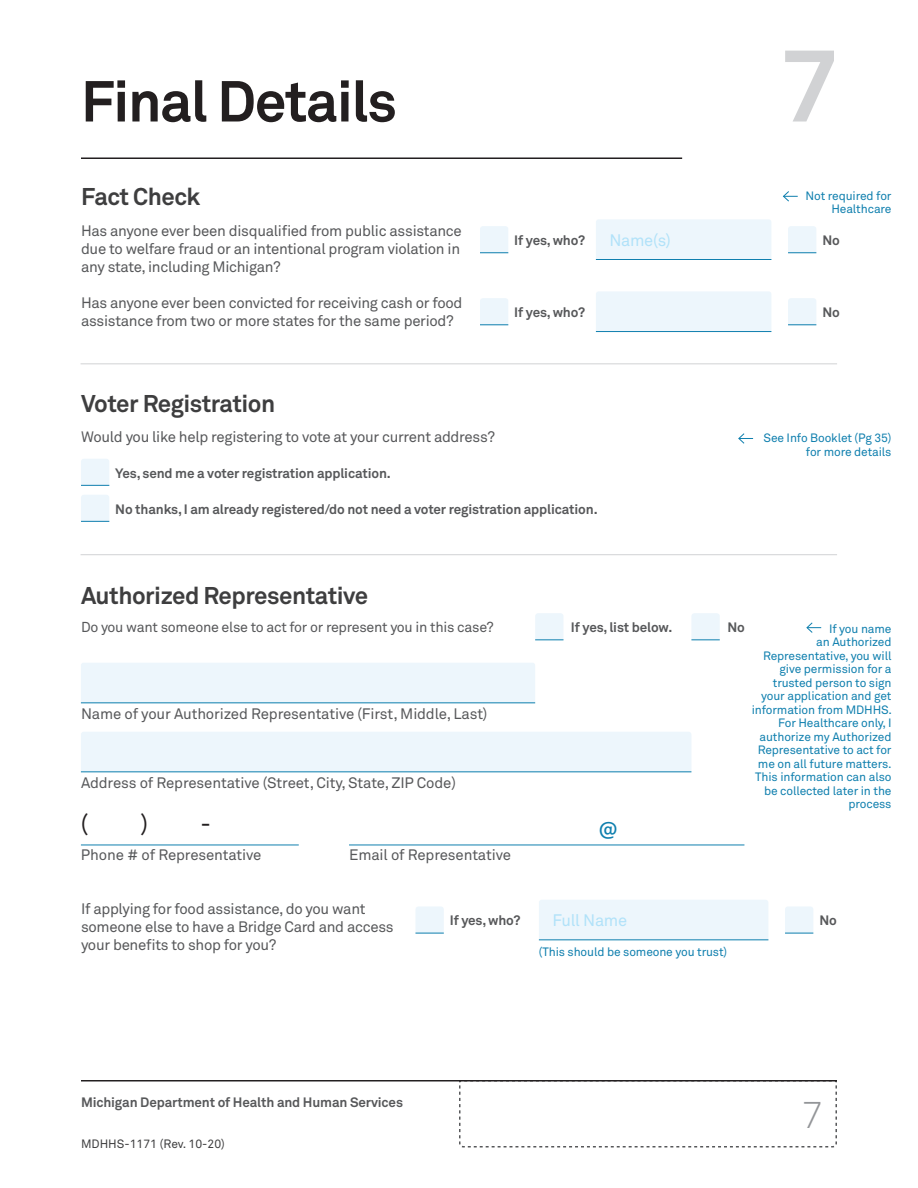
<style>
.page{position:relative;width:918px;height:1188px;background:#fff}
.page>*{position:absolute;margin:0;border:0;box-sizing:border-box;transform-origin:0 0}
.t1{font:700 102px "Akkurat Std";color:#d1d2d4}
.t2{font:700 57px "Akkurat Std";letter-spacing:-.025em;color:#231f20}
.t3{font:300 37.5px "Akkurat Std";color:#939598}
.t4{font:700 24px "Akkurat Std";letter-spacing:-.02em;color:#3e3e3f}
.Instruction{font:24px "Akkurat Std";color:#231f20}
.Instruction-2{font:21px "Akkurat Std";color:#0f7fae}
.t5{font:16.5px "Akkurat Std";letter-spacing:-.02em;color:#b1e2f9}
.Instruction-3{font:15px/18px "Akkurat Std";letter-spacing:-.02em;color:#57585a}
.Instruction-4{font:14.25px "Akkurat Std";letter-spacing:-.02em;color:#57585a}
.Instruction-5{font:700 13.5px "Akkurat Std";letter-spacing:-.01em;color:#57585a}
.Blue_side_note{font:12px/13.5px "Akkurat Std";letter-spacing:-.01em;color:#0f7fae;text-align:right}
.t6{font:12px "Akkurat Std";color:#3e3e3f}
</style>
<div class="page">
<div style="left:596px;top:219px;width:175px;height:40px;background:#edf6fc"></div>
<hr style="left:596px;top:259px;width:175px;height:1px;background:#0f7fae">
<div style="left:539px;top:900px;width:229px;height:39px;background:#edf6fc"></div>
<hr style="left:539px;top:939px;width:229px;height:1px;background:#0f7fae">
<div style="left:596px;top:291px;width:175px;height:40px;background:#edf6fc"></div>
<hr style="left:596px;top:331px;width:175px;height:1px;background:#0f7fae">
<svg style="left:480px;top:226px;width:28px;height:27px"></svg>
<svg style="left:416px;top:907px;width:28px;height:27px"></svg>
<svg style="left:81px;top:459px;width:28px;height:27px"></svg>
<svg style="left:81px;top:495px;width:28px;height:27px"></svg>
<svg style="left:480px;top:298px;width:28px;height:27px"></svg>
<svg style="left:788px;top:226px;width:28px;height:27px"></svg>
<svg style="left:785px;top:907px;width:28px;height:27px"></svg>
<svg style="left:788px;top:298px;width:28px;height:27px"></svg>
<svg style="left:535px;top:613px;width:28px;height:27px"></svg>
<svg style="left:691px;top:613px;width:29px;height:27px"></svg>
<div style="left:81px;top:663px;width:454px;height:39px;background:#edf6fc"></div>
<hr style="left:81px;top:702px;width:454px;height:1px;background:#0f7fae">
<div style="left:81px;top:732px;width:610px;height:39px;background:#edf6fc"></div>
<hr style="left:81px;top:771px;width:610px;height:1px;background:#0f7fae">
<hr style="left:81px;top:845px;width:218px;height:1px;background:#0f7fae">
<hr style="left:349px;top:845px;width:395px;height:1px;background:#0f7fae">
<svg style="left:459px;top:1082px;width:378px;height:66px"></svg>
<hr style="left:81px;top:1080px;width:756px;height:2px;background:#231f20">
<hr style="left:81px;top:157px;width:601px;height:2px;background:#231f20">
<hr style="left:81px;top:363px;width:756px;height:1px;background:#d1d2d4">
<hr style="left:81px;top:554px;width:756px;height:1px;background:#d1d2d4">
<svg style="left:783px;top:191px;width:15px;height:11px"></svg>
<svg style="left:738px;top:433px;width:15px;height:11px"></svg>
<svg style="left:806px;top:622px;width:15px;height:11px"></svg>
<h1 class="t2" style="left:81px;top:66px;width:318px">Final Details</h1>
<h2 class="t4" style="left:81px;top:182px;width:121px">Fact Check</h2>
<p class="Instruction-3" style="left:81px;top:221px;width:382px;text-align:justify">Has anyone ever been disqualified from public assistance due to welfare fraud or an intentional program violation in any state, including Michigan?</p>
<p class="Instruction-3" style="left:81px;top:294px;width:383px">Has anyone ever been convicted for receiving cash or food assistance from two or more states for the same period?</p>
<p class="Instruction-5" style="left:514px;top:232px;width:72px">If yes, who?</p>
<p class="Instruction-5" style="left:514px;top:304px;width:72px">If yes, who?</p>
<p class="t5" style="left:609px;top:230px;width:63px">Name(s)</p>
<h2 class="t4" style="left:81px;top:389px;width:196px">Voter Registration</h2>
<p class="Instruction-3" style="left:81px;top:427px;width:415px">Would you like help registering to vote at your current address?</p>
<p class="Instruction-5" style="left:115px;top:464px;width:277px">Yes, send me a voter registration application.</p>
<p class="Instruction-5" style="left:115px;top:500px;width:484px">No thanks, I am already registered/do not need a voter registration application.</p>
<h1 class="t1" style="left:780px;top:23px;width:60px">7</h1>
<p class="Blue_side_note" style="left:806px;top:189px;width:88px">Not required for<br>Healthcare</p>
<p class="Instruction-5" style="left:822px;top:232px;width:19px">No</p>
<p class="Instruction-5" style="left:822px;top:304px;width:19px">No</p>
<p class="Blue_side_note" style="left:764px;top:431px;width:130px">See Info Booklet (Pg 35) for more details</p>
<h2 class="t4" style="left:81px;top:580px;width:289px">Authorized Representative</h2>
<p class="Instruction-4" style="left:81px;top:619px;width:414px">Do you want someone else to act for or represent you in this case?</p>
<p class="Instruction-5" style="left:571px;top:619px;width:103px">If yes, list below.</p>
<p class="Instruction-5" style="left:727px;top:619px;width:19px">No</p>
<p class="Instruction-3" style="left:81px;top:705px;width:408px">Name of your Authorized Representative (First, Middle, Last)</p>
<p class="Instruction-3" style="left:81px;top:774px;width:376px">Address of Representative (Street, City, State, ZIP Code)</p>
<p class="Instruction" style="left:81px;top:809px;width:9px">(</p>
<p class="Instruction" style="left:141px;top:809px;width:9px">)</p>
<p class="Instruction" style="left:201px;top:809px;width:12px">-</p>
<p class="Instruction-2" style="left:598px;top:817px;width:21px">@</p>
<p class="Instruction-3" style="left:81px;top:846px;width:182px">Phone # of Representative</p>
<p class="Instruction-3" style="left:349px;top:846px;width:163px">Email of Representative</p>
<p class="Blue_side_note" style="left:752px;top:622px;width:142px">If you name<br>an Authorized<br>Representative, you will give permission for a trusted person to sign your application and get information from MDHHS.<br>For Healthcare only, I authorize my Authorized<br>Representative to act for me on all future matters.<br>This information can also be collected later in the process</p>
<p class="Instruction-3" style="left:81px;top:900px;width:314px">If applying for food assistance, do you want someone else to have a Bridge Card and access your benefits to shop for you?</p>
<p class="Instruction-5" style="left:450px;top:912px;width:72px">If yes, who?</p>
<p class="t5" style="left:552px;top:911px;width:76px">Full Name</p>
<p class="Blue_side_note" style="left:539px;top:945px;width:190px">(This should be someone you trust)</p>
<p class="Instruction-5" style="left:819px;top:912px;width:19px">No</p>
<p class="Instruction-5" style="left:81px;top:1094px;width:324px">Michigan Department of Health and Human Services</p>
<p class="t6" style="left:81px;top:1136px;width:145px">MDHHS-1171 (Rev. 10-20)</p>
<h3 class="t3" style="left:802px;top:1093px;width:23px">7</h3>
</div>
